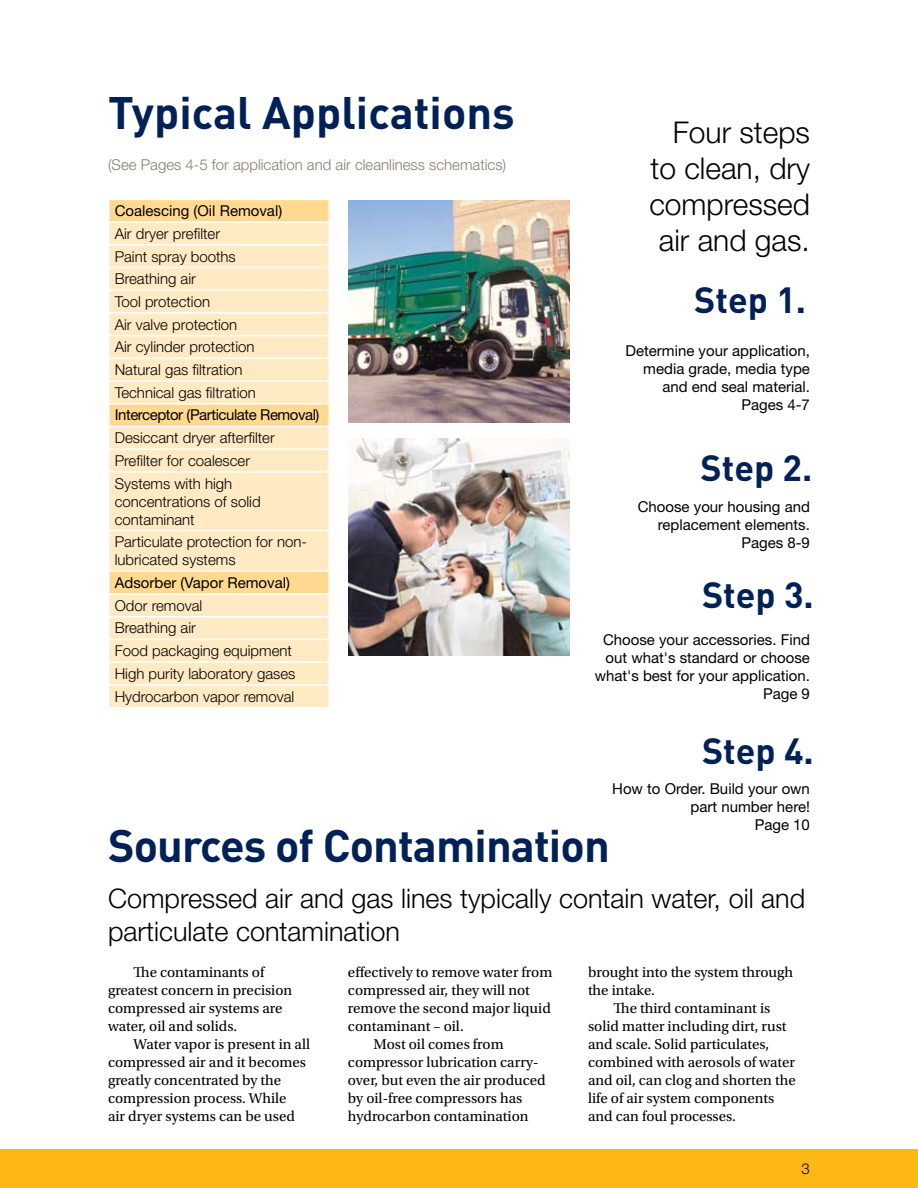
<style>
.page{position:relative;width:918px;height:1188px;background:#fff}
.page>*{position:absolute;margin:0;border:0;box-sizing:border-box;transform-origin:0 0}
.t1{font:700 45px "DINOT";letter-spacing:-.02em;color:#002157}
.t2{font:700 45px "DINOT";color:#002157}
.t3{font:700 36px "DINOT";color:#002157}
.t4{font:300 30px/36px "Helvetica Neue LT Std";color:#000;text-align:right}
.t5{font:300 27px/32.4px "Helvetica Neue LT Std";color:#000}
.t6{font:15px/18px "Utopia Std";color:#000}
.t7{font:300 15px/22.6px "Helvetica Neue LT Std";color:#000}
.t8{font:15px/18px "Helvetica Neue LT Std";color:#000;text-align:right}
.t9{font:300 15px "Helvetica Neue LT Std";color:#887d6e}
.t10{font:15px "Helvetica Neue LT Std";letter-spacing:-.03em;color:#000}
</style>
<div class="page">
<div style="left:0;top:1150px;width:918px;height:38px;background:#fdb813"></div>
<img style="left:348px;top:201px;width:222px;height:221px">
<div style="left:110px;top:200px;width:218px;height:21px;background:#ffd98f"></div>
<svg style="left:110px;top:223px;width:218px;height:484px;background:#ffe8bf"></svg>
<hr style="left:108px;top:244px;width:222px;height:2px;background:#fff">
<hr style="left:108px;top:267px;width:222px;height:1px;background:#fff">
<hr style="left:108px;top:289px;width:222px;height:2px;background:#fff">
<hr style="left:108px;top:312px;width:222px;height:2px;background:#fff">
<hr style="left:108px;top:335px;width:222px;height:1px;background:#fff">
<hr style="left:108px;top:358px;width:222px;height:1px;background:#fff">
<hr style="left:108px;top:380px;width:222px;height:2px;background:#fff">
<hr style="left:108px;top:403px;width:222px;height:2px;background:#fff">
<hr style="left:108px;top:426px;width:222px;height:1px;background:#fff">
<hr style="left:108px;top:448px;width:222px;height:2px;background:#fff">
<hr style="left:108px;top:471px;width:222px;height:2px;background:#fff">
<hr style="left:108px;top:530px;width:222px;height:1px;background:#fff">
<hr style="left:108px;top:571px;width:222px;height:1px;background:#fff">
<hr style="left:108px;top:593px;width:222px;height:2px;background:#fff">
<hr style="left:108px;top:616px;width:222px;height:2px;background:#fff">
<hr style="left:108px;top:639px;width:222px;height:1px;background:#fff">
<hr style="left:108px;top:661px;width:222px;height:2px;background:#fff">
<hr style="left:108px;top:684px;width:222px;height:2px;background:#fff">
<img style="left:348px;top:439px;width:222px;height:217px">
<h1 class="t2" style="left:108px;top:82px;width:408px">Typical Applications</h1>
<p class="t9" style="left:108px;top:156px;width:400px">(See Pages 4-5 for application and air cleanliness schematics)</p>
<p class="t8" style="left:115px;top:202px;width:169px">Coalescing (Oil Removal)</p>
<p class="t7" style="left:115px;top:222px;width:143px">Air dryer prefilter<br>Paint spray booths<br>Breathing air<br>Tool protection<br>Air valve protection<br>Air cylinder protection<br>Natural gas filtration<br>Technical gas filtration</p>
<p class="t10" style="left:115px;top:406px;width:206px">Interceptor (Particulate Removal)</p>
<p class="t7" style="left:115px;top:426px;width:162px">Desiccant dryer afterfilter<br>Prefilter for coalescer<br>Systems with high</p>
<p class="t7" style="left:115px;top:492px;width:147px;line-height:18px">concentrations of solid contaminant</p>
<p class="t7" style="left:115px;top:533px;width:194px;line-height:18px">Particulate protection for non&shy;lubricated systems</p>
<p class="t8" style="left:115px;top:574px;width:177px">Adsorber (Vapor Removal)</p>
<p class="t7" style="left:115px;top:594px;width:182px">Odor removal<br>Breathing air<br>Food packaging equipment<br>High purity laboratory gases<br>Hydrocarbon vapor removal</p>
<h3 class="t4" style="left:649px;top:114px;width:162px">Four steps to clean, dry compressed air and gas.</h3>
<h2 class="t3" style="left:694px;top:275px;width:113px">Step 1.</h2>
<p class="t8" style="left:626px;top:341px;width:186px">Determine your application, media grade, media type and end seal material.<br>Pages 4-7</p>
<h2 class="t3" style="left:701px;top:443px;width:113px">Step 2.</h2>
<p class="t8" style="left:638px;top:498px;width:174px">Choose your housing and replacement elements.<br>Pages 8-9</p>
<h2 class="t3" style="left:702px;top:571px;width:113px">Step 3.</h2>
<p class="t8" style="left:595px;top:631px;width:217px">Choose your accessories. Find out what's standard or choose what's best for your application.<br>Page 9</p>
<h2 class="t3" style="left:702px;top:727px;width:113px">Step 4.</h2>
<p class="t8" style="left:612px;top:779px;width:199px">How to Order. Build your own part number here!<br>Page 10</p>
<h1 class="t1" style="left:108px;top:815px;width:503px">Sources of Contamination</h1>
<h3 class="t5" style="left:108px;top:882px;width:699px">Compressed air and gas lines typically contain water, oil and particulate contamination</h3>
<p class="t6" style="left:108px;top:963px;width:186px;text-indent:26px">The contaminants of greatest concern in precision compressed air systems are water, oil and solids.</p>
<p class="t6" style="left:108px;top:1035px;width:204px;text-indent:26px">Water vapor is present in all compressed air and it becomes greatly concentrated by the compression process. While<br>air dryer systems can be used</p>
<p class="t6" style="left:348px;top:963px;width:206px">effectively to remove water from</p>
<p class="t6" style="left:348px;top:981px;width:183px">compressed air, they will not</p>
<p class="t6" style="left:348px;top:999px;width:204px">remove the second major liquid</p>
<p class="t6" style="left:348px;top:1017px;width:117px">contaminant – oil.</p>
<p class="t6" style="left:373px;top:1035px;width:132px">Most oil comes from</p>
<p class="t6" style="left:348px;top:1053px;width:192px">compressor lubrication carry-</p>
<p class="t6" style="left:348px;top:1071px;width:199px">over, but even the air produced</p>
<p class="t6" style="left:348px;top:1089px;width:176px">by oil-free compressors has</p>
<p class="t6" style="left:348px;top:1107px;width:182px">hydrocarbon contamination</p>
<p class="t6" style="left:588px;top:963px;width:207px">brought into the system through</p>
<p class="t6" style="left:588px;top:981px;width:68px">the intake.</p>
<p class="t6" style="left:614px;top:999px;width:158px">The third contaminant is</p>
<p class="t6" style="left:588px;top:1017px;width:200px">solid matter including dirt, rust</p>
<p class="t6" style="left:588px;top:1035px;width:183px">and scale. Solid particulates,</p>
<p class="t6" style="left:588px;top:1053px;width:208px">combined with aerosols of water</p>
<p class="t6" style="left:588px;top:1071px;width:209px">and oil, can clog and shorten the</p>
<p class="t6" style="left:588px;top:1089px;width:188px">life of air system components</p>
<p class="t6" style="left:588px;top:1107px;width:149px">and can foul processes.</p>
<p class="t7" style="left:802px;top:1157px;width:10px">3</p>
</div>
